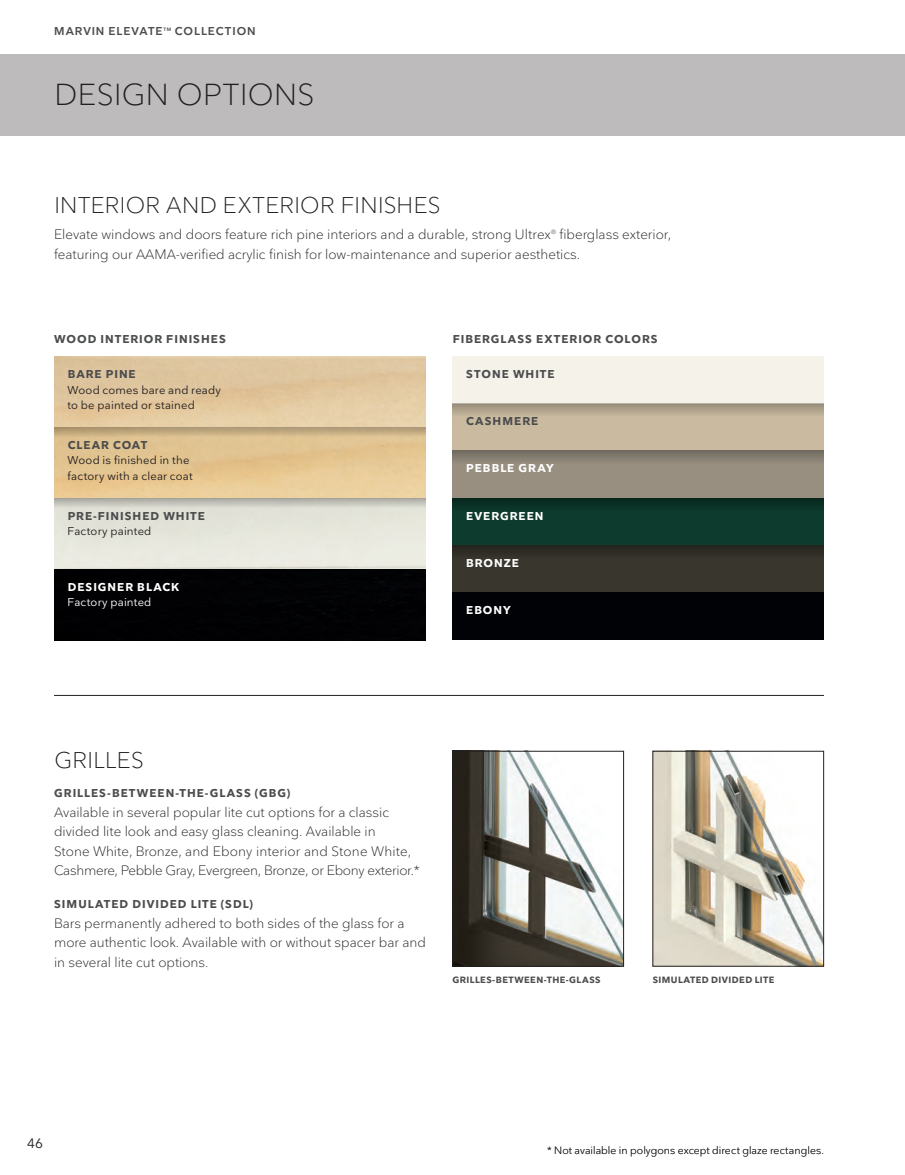
<style>
.page{position:relative;width:905px;height:1175px;background:#fff}
.page>*{position:absolute;margin:0;border:0;box-sizing:border-box;transform-origin:0 0}
.t1{font:300 30px "Nationale";letter-spacing:.015em;color:#231f20}
.t2{font:300 22.5px "Nationale";letter-spacing:.015em;color:#231f20}
.t3{font:300 13.5px/19.5px "Nationale";color:#231f20}
.t4{font:13.5px "Nationale";color:#231f20}
.t5{font:700 11.25px "Nationale";letter-spacing:.09em;color:#4b4c4d}
.t6{font:11.25px/15.8px "Nationale";letter-spacing:.015em;color:#231f20}
.t7{font:700 11.25px "Nationale";letter-spacing:.09em;color:#fff}
.t8{font:600 11.25px "Nationale";letter-spacing:.085em;color:#4b4c4d}
.t9{font:11.25px "Nationale";letter-spacing:.015em;color:#fff}
.t10{font:300 10.5px "Nationale";letter-spacing:.005em;color:#231f20}
.t11{font:700 9px "Nationale";letter-spacing:.045em;color:#4b4c4d}
.t12{font:600 4.8px "Nationale";color:#4b4c4d}
</style>
<div class="page">
<div style="left:0;top:54px;width:904px;height:81px;background:#bdbbbb"></div>
<img style="left:54px;top:356px;width:371px;height:284px">
<div style="left:452px;top:403px;width:372px;height:48px;background:#cabba0"></div>
<div style="left:452px;top:451px;width:372px;height:47px;background:#988f81"></div>
<div style="left:452px;top:498px;width:372px;height:47px;background:#0d3b2d"></div>
<div style="left:452px;top:545px;width:372px;height:47px;background:#38362d"></div>
<div style="left:452px;top:592px;width:372px;height:48px;background:#010206"></div>
<div style="left:452px;top:356px;width:372px;height:47px;background:#f4f2e9"></div>
<svg style="left:452px;top:403px;width:372px;height:11px;background:#aba08b"></svg>
<svg style="left:452px;top:451px;width:372px;height:10px"></svg>
<svg style="left:54px;top:427px;width:371px;height:11px;background:#c5ac82"></svg>
<svg style="left:54px;top:498px;width:371px;height:11px;background:#c4c4bc"></svg>
<div style="left:54px;top:569px;width:371px;height:11px;background:#010103"></div>
<div style="left:452px;top:498px;width:372px;height:14px;background:#0a3025"></div>
<div style="left:452px;top:545px;width:372px;height:14px;background:#2d2c25"></div>
<hr style="left:54px;top:695px;width:770px;height:1px;background:#231f20">
<img style="left:654px;top:753px;width:168px;height:211px">
<div style="left:652px;top:751px;width:172px;height:215px;border:1px solid #231f20"></div>
<img style="left:454px;top:753px;width:168px;height:211px">
<div style="left:452px;top:751px;width:172px;height:215px;border:1px solid #231f20"></div>
<p class="t8" style="left:54px;top:24px;width:110px">MARVIN ELEVATE</p>
<p class="t12" style="left:163px;top:26px;width:9px">TM</p>
<p class="t8" style="left:175px;top:24px;width:82px">COLLECTION</p>
<h1 class="t1" style="left:54px;top:76px;width:261px">DESIGN OPTIONS</h1>
<h2 class="t2" style="left:54px;top:191px;width:388px">INTERIOR AND EXTERIOR FINISHES</h2>
<p class="t3" style="left:54px;top:224px;width:618px">Elevate windows and doors feature rich pine interiors and a durable, strong Ultrex<sup>®</sup> fiberglass exterior, featuring our AAMA-verified acrylic finish for low-maintenance and superior aesthetics.</p>
<p class="t5" style="left:54px;top:331px;width:173px">WOOD INTERIOR FINISHES</p>
<p class="t5" style="left:452px;top:331px;width:206px">FIBERGLASS EXTERIOR COLORS</p>
<p class="t5" style="left:68px;top:366px;width:70px">BARE PINE</p>
<p class="t6" style="left:67px;top:381px;width:155px">Wood comes bare and ready to be painted or stained</p>
<p class="t5" style="left:466px;top:366px;width:90px">STONE WHITE</p>
<p class="t5" style="left:466px;top:414px;width:74px">CASHMERE</p>
<p class="t7" style="left:466px;top:461px;width:89px">PEBBLE GRAY</p>
<p class="t7" style="left:466px;top:508px;width:79px">EVERGREEN</p>
<p class="t7" style="left:466px;top:555px;width:54px">BRONZE</p>
<p class="t5" style="left:68px;top:437px;width:81px">CLEAR COAT</p>
<p class="t6" style="left:67px;top:452px;width:127px">Wood is finished in the factory with a clear coat</p>
<p class="t5" style="left:68px;top:508px;width:139px">PRE-FINISHED WHITE</p>
<p class="t6" style="left:67px;top:523px;width:85px">Factory painted</p>
<p class="t7" style="left:68px;top:579px;width:113px">DESIGNER BLACK</p>
<p class="t9" style="left:67px;top:595px;width:85px">Factory painted</p>
<p class="t7" style="left:466px;top:603px;width:46px">EBONY</p>
<h2 class="t2" style="left:54px;top:746px;width:91px">GRILLES</h2>
<p class="t5" style="left:54px;top:786px;width:237px">GRILLES-BETWEEN-THE-GLASS (GBG)</p>
<p class="t3" style="left:54px;top:802px;width:367px">Available in several popular lite cut options for a classic divided lite look and easy glass cleaning. Available in<br>Stone White, Bronze, and Ebony interior and Stone White, Cashmere, Pebble Gray, Evergreen, Bronze, or Ebony exterior.*</p>
<p class="t5" style="left:54px;top:897px;width:200px">SIMULATED DIVIDED LITE (SDL)</p>
<p class="t3" style="left:54px;top:913px;width:373px">Bars permanently adhered to both sides of the glass for a more authentic look. Available with or without spacer bar and in several lite cut options.</p>
<p class="t11" style="left:452px;top:973px;width:149px">GRILLES-BETWEEN-THE-GLASS</p>
<p class="t11" style="left:652px;top:973px;width:123px">SIMULATED DIVIDED LITE</p>
<p class="t4" style="left:27px;top:1134px;width:18px">46</p>
<p class="t10" style="left:547px;top:1143px;width:278px">* Not available in polygons except direct glaze rectangles.</p>
</div>
